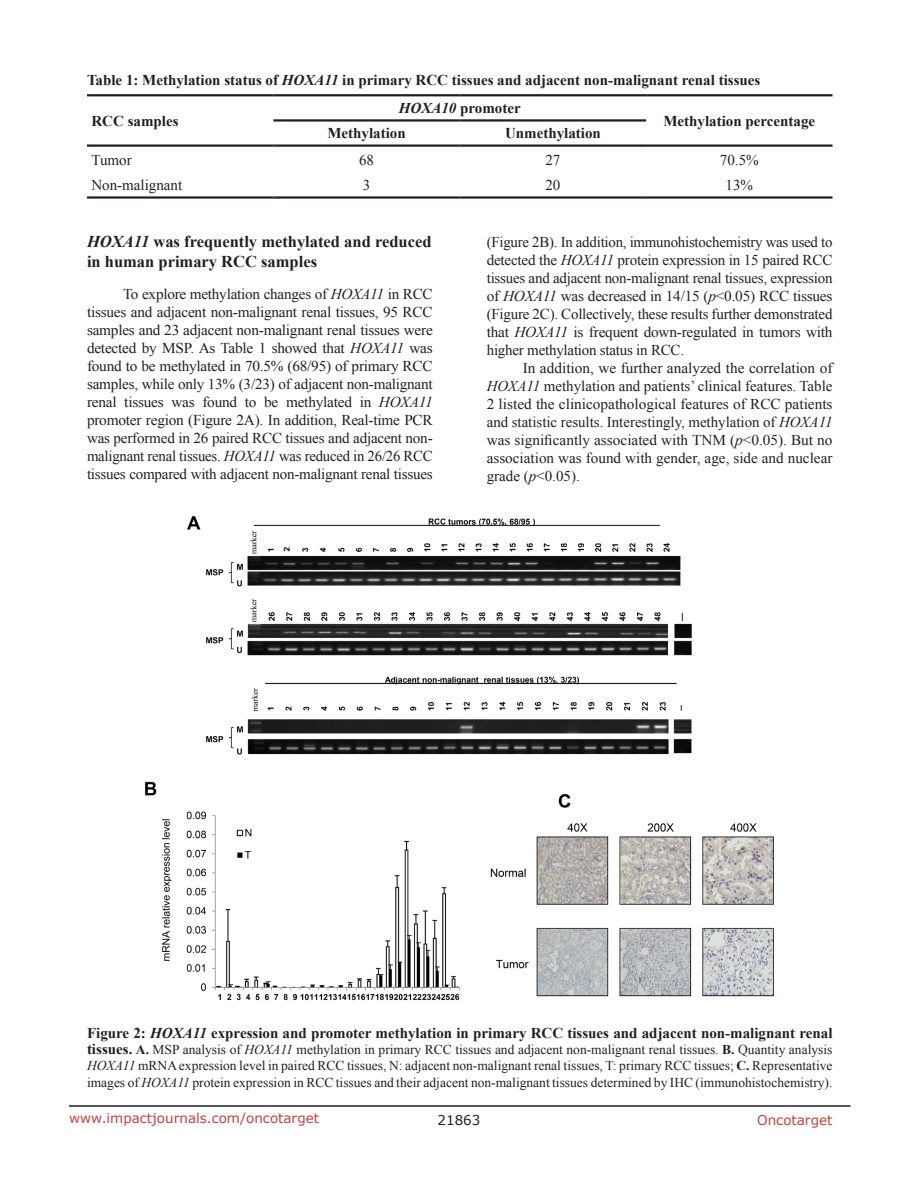
<style>
.page{position:relative;width:918px;height:1188px;background:#fff}
.page>*{position:absolute;margin:0;border:0;box-sizing:border-box;transform-origin:0 0}
.SubHeading{font:700 16.5px/19.8px "Times New Roman";color:#231f20}
.BodyText{font:15px/18px "Times New Roman";letter-spacing:-.015em;color:#231f20;text-align:justify}
.Table_head{font:700 15px "Times New Roman";color:#231f20}
.figuretext{font:700 15px "Times New Roman";color:#231f20}
.Table_head_centre{font:700 15px "Times New Roman";color:#231f20}
.TableText1{font:15px "Times New Roman";color:#231f20}
.TableText1_Center{font:15px "Times New Roman";color:#231f20}
.figuretext-2{font:13.5px/16.2px "Times New Roman";color:#231f20;text-align:justify}
.t1{font:13.5px "Verdana";color:#c24141}
.t2{font:13.5px "Verdana";color:#231f20}
.s1{font-style:italic}
.s2{font-weight:700;font-size:15px}
.s3{font-weight:700}
</style>
<div class="page">
<hr style="left:69px;top:1105px;width:781px;height:2px;background:#231f20">
<svg style="left:87px;top:96px;width:745px;height:26px"></svg>
<hr style="left:87px;top:94px;width:186px;height:2px;background:#231f20">
<hr style="left:273px;top:94px;width:187px;height:2px;background:#231f20">
<hr style="left:460px;top:94px;width:186px;height:2px;background:#231f20">
<hr style="left:646px;top:94px;width:186px;height:2px;background:#231f20">
<hr style="left:273px;top:119px;width:187px;height:3px;background:#231f20">
<hr style="left:460px;top:119px;width:186px;height:3px;background:#231f20">
<hr style="left:87px;top:144px;width:186px;height:3px;background:#231f20">
<hr style="left:273px;top:144px;width:187px;height:3px;background:#231f20">
<hr style="left:460px;top:144px;width:186px;height:3px;background:#231f20">
<hr style="left:646px;top:144px;width:186px;height:3px;background:#231f20">
<hr style="left:87px;top:196px;width:186px;height:3px;background:#231f20">
<hr style="left:273px;top:196px;width:187px;height:3px;background:#231f20">
<hr style="left:460px;top:196px;width:186px;height:3px;background:#231f20">
<hr style="left:646px;top:196px;width:186px;height:3px;background:#231f20">
<img style="left:145px;top:516px;width:629px;height:485px">
<p class="Table_head" style="left:87px;top:70px;width:675px">Table 1: Methylation status of <span class="s1">HOXA11</span> in primary RCC tissues and adjacent non-malignant renal tissues</p>
<p class="Table_head" style="left:92px;top:110px;width:89px">RCC samples</p>
<p class="Table_head_centre" style="left:399px;top:98px;width:123px"><span class="s1">HOXA10</span> promoter</p>
<p class="Table_head_centre" style="left:663px;top:110px;width:153px">Methylation percentage</p>
<p class="Table_head_centre" style="left:327px;top:123px;width:80px">Methylation</p>
<p class="Table_head_centre" style="left:505px;top:123px;width:97px">Unmethylation</p>
<p class="TableText1" style="left:92px;top:150px;width:42px">Tumor</p>
<p class="TableText1_Center" style="left:359px;top:150px;width:16px">68</p>
<p class="TableText1_Center" style="left:545px;top:150px;width:16px">27</p>
<p class="TableText1_Center" style="left:720px;top:150px;width:40px">70.5%</p>
<p class="TableText1" style="left:92px;top:175px;width:92px">Non-malignant</p>
<p class="TableText1_Center" style="left:363px;top:175px;width:9px">3</p>
<p class="TableText1_Center" style="left:545px;top:175px;width:16px">20</p>
<p class="TableText1_Center" style="left:726px;top:175px;width:29px">13%</p>
<p class="SubHeading" style="left:87px;top:231px;width:346px"><span class="s1">HOXA11</span> was frequently methylated and reduced in human primary RCC samples</p>
<p class="BodyText" style="left:87px;top:284px;width:347px;text-indent:36px">To explore methylation changes of <span class="s1">HOXA11</span> in RCC tissues and adjacent non-malignant renal tissues, 95 RCC samples and 23 adjacent non-malignant renal tissues were detected by MSP. As Table 1 showed that <span class="s1">HOXA11</span> was found to be methylated in 70.5% (68/95) of primary RCC samples, while only 13% (3/23) of adjacent non-malignant renal tissues was found to be methylated in <span class="s1">HOXA11 </span>promoter region (Figure 2A). In addition, Real-time PCR was performed in 26 paired RCC tissues and adjacent non&shy;malignant renal tissues. <span class="s1">HOXA11</span> was reduced in 26/26 RCC tissues compared with adjacent non-malignant renal tissues</p>
<p class="BodyText" style="left:487px;top:232px;width:347px">(Figure 2B). In addition, immunohistochemistry was used to detected the <span class="s1">HOXA11</span> protein expression in 15 paired RCC tissues and adjacent non-malignant renal tissues, expression of <span class="s1">HOXA11</span> was decreased in 14/15 (<span class="s1">p</span>&lt;0.05) RCC tissues (Figure 2C). Collectively, these results further demonstrated that <span class="s1">HOXA11</span> is frequent down-regulated in tumors with higher methylation status in RCC.</p>
<p class="BodyText" style="left:487px;top:358px;width:347px;text-indent:36px">In addition, we further analyzed the correlation of <span class="s1">HOXA11</span> methylation and patients’ clinical features. Table 2 listed the clinicopathological features of RCC patients and statistic results. Interestingly, methylation of <span class="s1">HOXA11 </span>was significantly associated with TNM (<span class="s1">p</span>&lt;0.05). But no association was found with gender, age, side and nuclear grade (<span class="s1">p</span>&lt;0.05).</p>
<p class="figuretext" style="left:87px;top:1023px;width:747px">Figure 2: <span class="s1">HOXA11</span> expression and promoter methylation in primary RCC tissues and adjacent non-malignant renal</p>
<p class="figuretext-2" style="left:87px;top:1041px;width:747px"><span class="s2">tissues.</span> <span class="s3">A.</span> MSP analysis of <span class="s1">HOXA11</span> methylation in primary RCC tissues and adjacent non-malignant renal tissues. <span class="s3">B.</span> Quantity analysis <span class="s1">HOXA11</span> mRNA expression level in paired RCC tissues, N: adjacent non-malignant renal tissues, T: primary RCC tissues; <span class="s3">C.</span> Representative images of <span class="s1">HOXA11</span> protein expression in RCC tissues and their adjacent non-malignant tissues determined by IHC (immunohistochemistry).</p>
<p class="t1" style="left:69px;top:1109px;width:252px">www.impactjournals.com/oncotarget</p>
<p class="t2" style="left:438px;top:1111px;width:44px">21863</p>
<p class="t1" style="left:757px;top:1111px;width:77px">Oncotarget</p>
</div>
